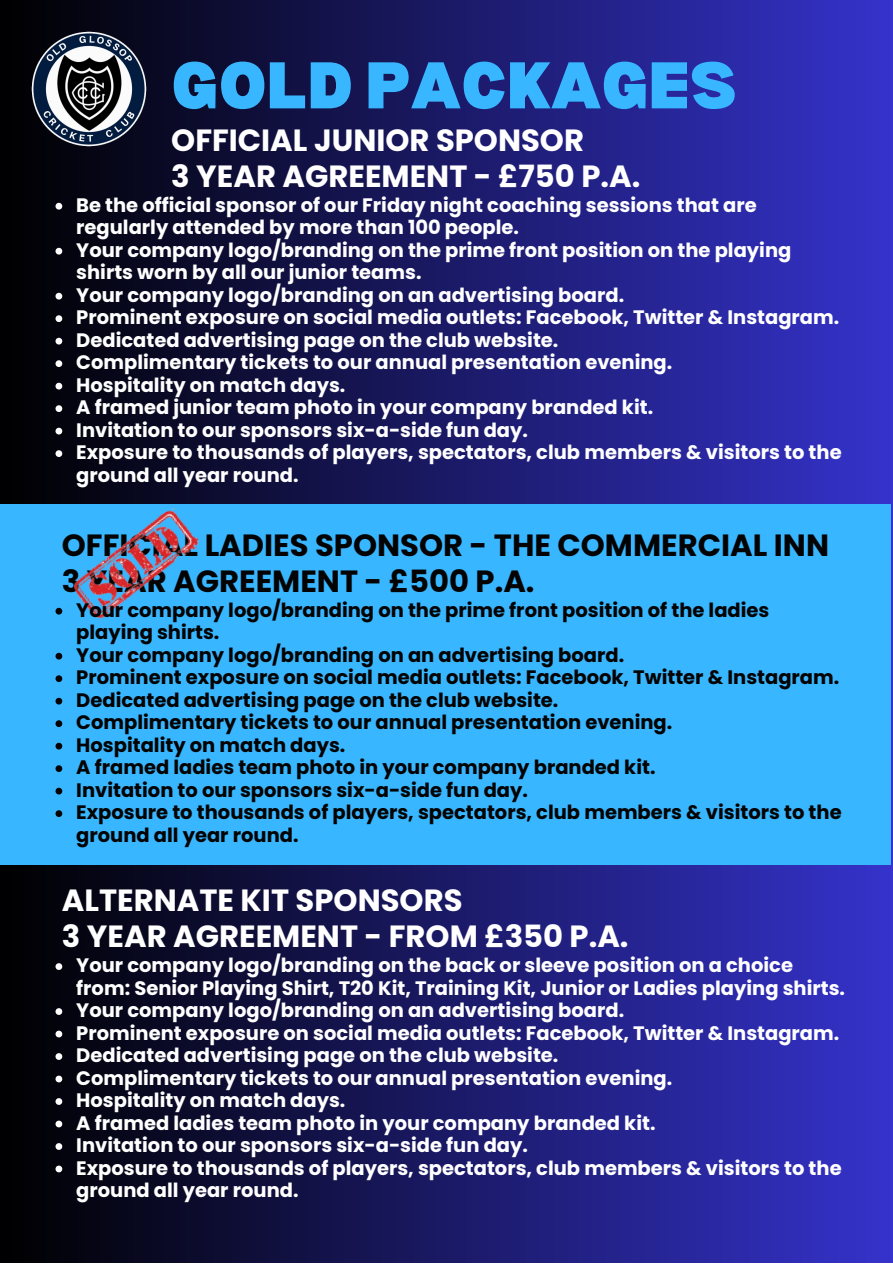
<style>
.page{position:relative;width:893px;height:1264px;background:#fff}
.page>*{position:absolute;margin:0;border:0;box-sizing:border-box;transform-origin:0 0}
.t1{font:900 64.5px "Bernoru";color:#38b6ff}
.t2{font:700 30.6px "Poppins";color:#fff}
.t3{font:700 30.6px "Poppins";color:#030303}
.t4{font:700 19.5px/22.5px "Poppins";color:#fff}
.t5{font:700 19.5px/22.5px "Poppins";color:#030303}
</style>
<div class="page">
<div style="left:0;top:0;width:892px;height:1262px;background:linear-gradient(to right,#000,#3533cb)"></div>
<div style="left:0;top:504px;width:890px;height:361px;background:#38b6ff"></div>
<img style="left:62px;top:508px;width:137px;height:111px">
<img style="left:27px;top:27px;width:124px;height:124px">
<svg style="left:55px;top:203px;width:7px;height:6px"></svg>
<svg style="left:55px;top:248px;width:7px;height:6px"></svg>
<svg style="left:55px;top:293px;width:7px;height:6px"></svg>
<svg style="left:55px;top:315px;width:7px;height:7px"></svg>
<svg style="left:55px;top:338px;width:7px;height:6px"></svg>
<svg style="left:55px;top:360px;width:7px;height:7px"></svg>
<svg style="left:55px;top:383px;width:7px;height:6px"></svg>
<svg style="left:55px;top:405px;width:7px;height:7px"></svg>
<svg style="left:55px;top:428px;width:7px;height:6px"></svg>
<svg style="left:55px;top:450px;width:7px;height:7px"></svg>
<svg style="left:55px;top:608px;width:7px;height:6px"></svg>
<svg style="left:55px;top:652px;width:7px;height:7px"></svg>
<svg style="left:55px;top:675px;width:7px;height:7px"></svg>
<svg style="left:55px;top:697px;width:7px;height:7px"></svg>
<svg style="left:55px;top:720px;width:7px;height:7px"></svg>
<svg style="left:55px;top:742px;width:7px;height:7px"></svg>
<svg style="left:55px;top:765px;width:7px;height:7px"></svg>
<svg style="left:55px;top:787px;width:7px;height:7px"></svg>
<svg style="left:55px;top:810px;width:7px;height:7px"></svg>
<svg style="left:55px;top:963px;width:7px;height:6px"></svg>
<svg style="left:55px;top:1008px;width:7px;height:6px"></svg>
<svg style="left:55px;top:1030px;width:7px;height:7px"></svg>
<svg style="left:55px;top:1053px;width:7px;height:6px"></svg>
<svg style="left:55px;top:1075px;width:7px;height:7px"></svg>
<svg style="left:55px;top:1098px;width:7px;height:6px"></svg>
<svg style="left:55px;top:1120px;width:7px;height:7px"></svg>
<svg style="left:55px;top:1143px;width:7px;height:6px"></svg>
<svg style="left:55px;top:1165px;width:7px;height:7px"></svg>
<p class="t1" style="left:171px;top:48px;width:567px">GOLD PACKAGES</p>
<p class="t2" style="left:171px;top:119px;width:414px">OFFICIAL JUNIOR SPONSOR</p>
<p class="t2" style="left:171px;top:155px;width:470px">3 YEAR AGREEMENT - £750 P.A.</p>
<p class="t4" style="left:76px;top:194px;width:682px">Be the official sponsor of our Friday night coaching sessions that are regularly attended by more than 100 people.</p>
<p class="t4" style="left:76px;top:239px;width:716px">Your company logo/branding on the prime front position on the playing shirts worn by all our junior teams.</p>
<p class="t4" style="left:76px;top:284px;width:549px">Your company logo/branding on an advertising board.</p>
<p class="t4" style="left:76px;top:306px;width:764px">Prominent exposure on social media outlets: Facebook, Twitter &amp; Instagram.</p>
<p class="t4" style="left:76px;top:329px;width:483px">Dedicated advertising page on the club website.</p>
<p class="t4" style="left:76px;top:351px;width:597px">Complimentary tickets to our annual presentation evening.</p>
<p class="t4" style="left:76px;top:374px;width:271px">Hospitality on match days.</p>
<p class="t4" style="left:76px;top:396px;width:578px">A framed junior team photo in your company branded kit.</p>
<p class="t4" style="left:76px;top:418px;width:453px">Invitation to our sponsors six-a-side fun day.</p>
<p class="t4" style="left:76px;top:441px;width:766px">Exposure to thousands of players, spectators, club members &amp; visitors to the ground all year round.</p>
<p class="t3" style="left:62px;top:524px;width:768px">OFFICIAL LADIES SPONSOR - THE COMMERCIAL INN</p>
<p class="t3" style="left:62px;top:560px;width:474px">3 YEAR AGREEMENT - £500 P.A.</p>
<p class="t5" style="left:76px;top:598px;width:694px">Your company logo/branding on the prime front position of the ladies playing shirts.</p>
<p class="t5" style="left:76px;top:643px;width:549px">Your company logo/branding on an advertising board.</p>
<p class="t5" style="left:76px;top:666px;width:764px">Prominent exposure on social media outlets: Facebook, Twitter &amp; Instagram.</p>
<p class="t5" style="left:76px;top:688px;width:483px">Dedicated advertising page on the club website.</p>
<p class="t5" style="left:76px;top:711px;width:597px">Complimentary tickets to our annual presentation evening.</p>
<p class="t5" style="left:76px;top:733px;width:271px">Hospitality on match days.</p>
<p class="t5" style="left:76px;top:756px;width:580px">A framed ladies team photo in your company branded kit.</p>
<p class="t5" style="left:76px;top:778px;width:453px">Invitation to our sponsors six-a-side fun day.</p>
<p class="t5" style="left:76px;top:801px;width:766px">Exposure to thousands of players, spectators, club members &amp; visitors to the ground all year round.</p>
<p class="t2" style="left:62px;top:879px;width:402px">ALTERNATE KIT SPONSORS</p>
<p class="t2" style="left:62px;top:915px;width:568px">3 YEAR AGREEMENT - FROM £350 P.A.</p>
<p class="t4" style="left:76px;top:954px;width:770px">Your company logo/branding on the back or sleeve position on a choice from: Senior Playing Shirt, T20 Kit, Training Kit, Junior or Ladies playing shirts.</p>
<p class="t4" style="left:76px;top:999px;width:549px">Your company logo/branding on an advertising board.</p>
<p class="t4" style="left:76px;top:1021px;width:764px">Prominent exposure on social media outlets: Facebook, Twitter &amp; Instagram.</p>
<p class="t4" style="left:76px;top:1044px;width:483px">Dedicated advertising page on the club website.</p>
<p class="t4" style="left:76px;top:1066px;width:597px">Complimentary tickets to our annual presentation evening.</p>
<p class="t4" style="left:76px;top:1089px;width:271px">Hospitality on match days.</p>
<p class="t4" style="left:76px;top:1111px;width:580px">A framed ladies team photo in your company branded kit.</p>
<p class="t4" style="left:76px;top:1133px;width:453px">Invitation to our sponsors six-a-side fun day.</p>
<p class="t4" style="left:76px;top:1156px;width:766px">Exposure to thousands of players, spectators, club members &amp; visitors to the ground all year round.</p>
</div>
